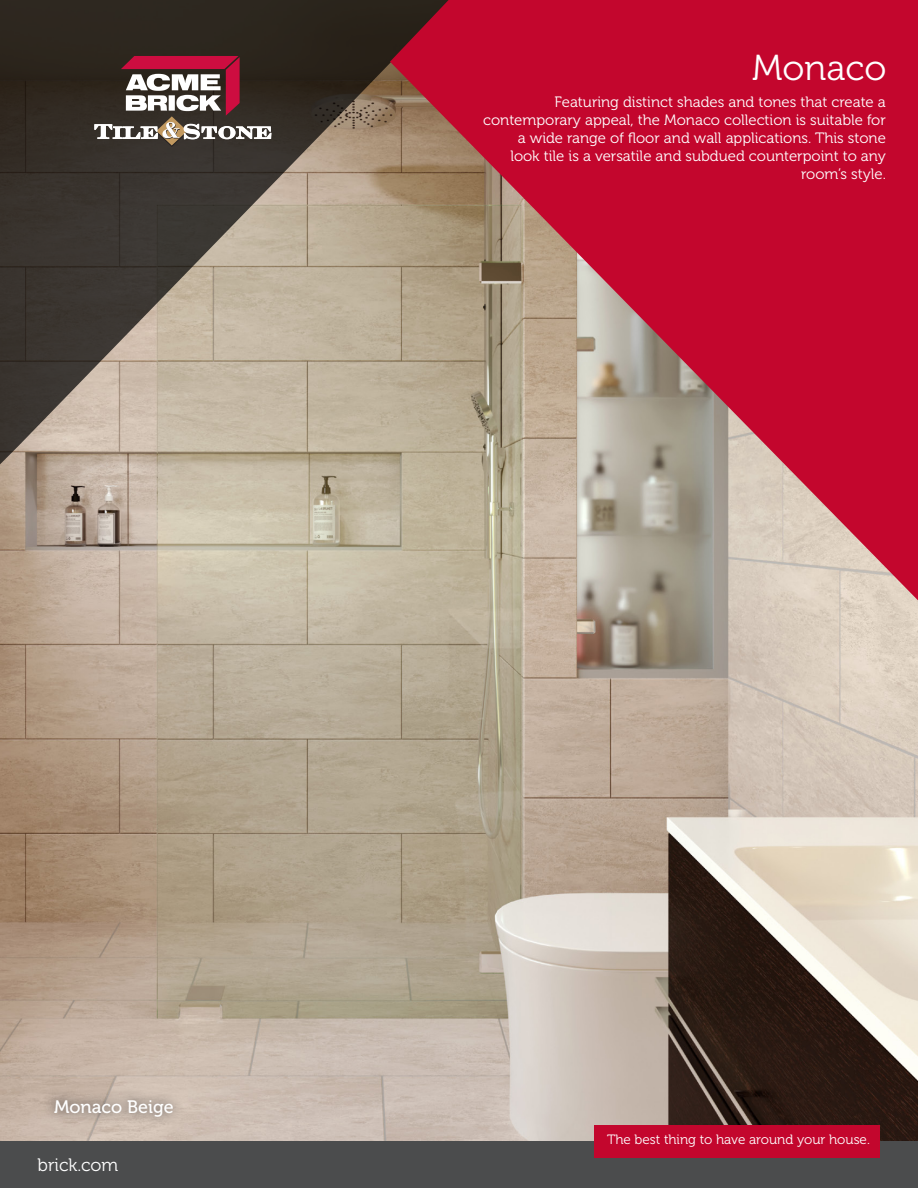
<style>
.page{position:relative;width:918px;height:1188px;background:#fff}
.page>*{position:absolute;margin:0;border:0;box-sizing:border-box;transform-origin:0 0}
.t1{font:36px "Museo 300";color:#fff}
.t2{font:18px "Museo 500";color:#fff}
.t3{font:18px "Museo 300";color:#fff}
.t4{font:15px/18px "Museo 300";color:#fff;text-align:right}
.t5{font:13.5px "Museo 300";color:#fff}
</style>
<div class="page">
<img style="left:0;top:478px;width:918px;height:664px">
<svg style="left:0;top:0;width:390px;height:478px"></svg>
<svg style="left:390px;top:0;width:528px;height:600px;fill:#c3062d"></svg>
<div style="left:42px;top:1087px;width:143px;height:41px;background:#231f20;opacity:.88"></div>
<div style="left:0;top:1142px;width:918px;height:46px;background:#4b4c4d"></div>
<div style="left:594px;top:1125px;width:286px;height:32px;background:#c3062d"></div>
<svg style="left:94px;top:56px;width:178px;height:91px"></svg>
<h1 class="t1" style="left:752px;top:48px;width:136px">Monaco</h1>
<p class="t4" style="left:483px;top:94px;width:404px">Featuring distinct shades and tones that create a contemporary appeal, the Monaco collection is suitable for a wide range of floor and wall applications. This stone<br>look tile is a versatile and subdued counterpoint to any room’s style.</p>
<p class="t2" style="left:54px;top:1096px;width:121px">Monaco Beige</p>
<p class="t3" style="left:38px;top:1155px;width:82px">brick.com</p>
<p class="t5" style="left:607px;top:1132px;width:264px">The best thing to have around your house.</p>
</div>
